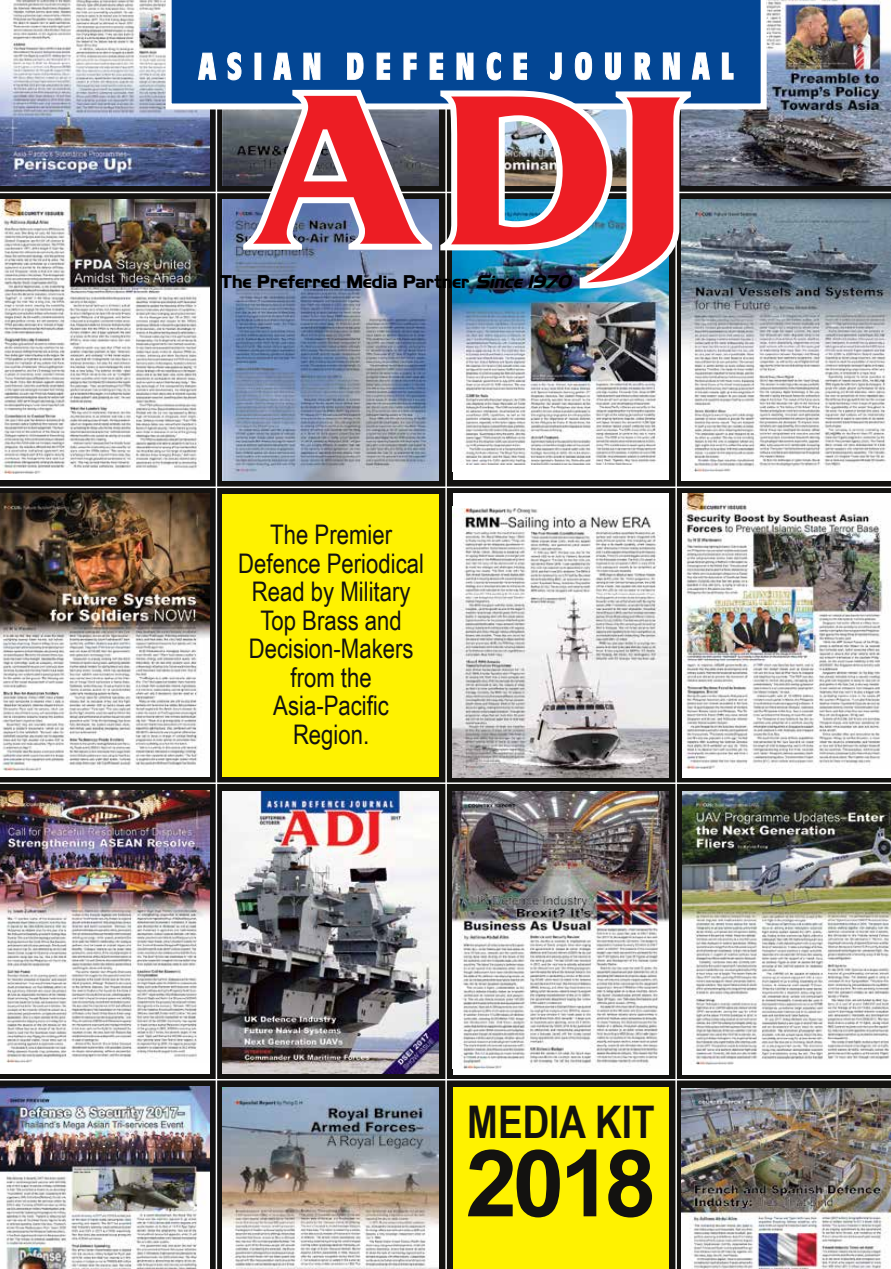
<style>
.page{position:relative;width:891px;height:1269px;background:#fff}
.page>*{position:absolute;margin:0;border:0;box-sizing:border-box;transform-origin:0 0}
.t1{font:700 93px "Arial";color:#131210}
.t2{font:700 45px "Arial Narrow";color:#131210}
.t3{font:27px/28.5px "Arial Narrow";color:#131210;text-align:center}
.t4{font:700 16.5px "Highland Gothic FLF";color:#000}
.s1{font-style:italic}
</style>
<div class="page">
<div style="left:0;top:1px;width:891px;height:1268px;background:#131210"></div>
<img style="left:453px;top:288px;width:216px;height:177px">
<hr style="left:445px;top:0;width:2px;height:1269px;background:#fff">
<hr style="left:675px;top:0;width:2px;height:1269px;background:#fff">
<hr style="left:0;top:192px;width:891px;height:1px;background:#fff">
<div style="left:453px;top:1087px;width:216px;height:182px;background:#fff200"></div>
<div style="left:682px;top:1060px;width:209px;height:15px;background:#fff"></div>
<div style="left:453px;top:1060px;width:216px;height:15px;background:#fff"></div>
<div style="left:682px;top:763px;width:209px;height:15px;background:#fff"></div>
<div style="left:0;top:762px;width:210px;height:15px;background:#fff"></div>
<div style="left:682px;top:466px;width:209px;height:15px;background:#fff"></div>
<div style="left:0;top:1059px;width:210px;height:15px;background:#fff"></div>
<div style="left:0;top:465px;width:209px;height:15px;background:#fff"></div>
<div style="left:223px;top:494px;width:216px;height:283px;background:#fff200"></div>
<img style="left:223px;top:199px;width:216px;height:281px">
<img style="left:0;top:791px;width:210px;height:271px">
<img style="left:223px;top:109px;width:17px;height:77px">
<img style="left:1px;top:1px;width:208px;height:185px">
<img style="left:694px;top:1px;width:197px;height:185px">
<img style="left:682px;top:199px;width:209px;height:272px">
<img style="left:453px;top:791px;width:216px;height:277px">
<img style="left:223px;top:791px;width:216px;height:283px">
<img style="left:0;top:493px;width:210px;height:277px">
<img style="left:682px;top:791px;width:209px;height:273px">
<img style="left:682px;top:493px;width:209px;height:276px">
<img style="left:1px;top:199px;width:208px;height:274px">
<img style="left:0;top:1087px;width:209px;height:182px">
<img style="left:223px;top:1087px;width:216px;height:182px">
<img style="left:682px;top:1088px;width:209px;height:181px">
<hr style="left:0;top:1079px;width:891px;height:2px;background:#fff">
<hr style="left:0;top:782px;width:891px;height:2px;background:#fff">
<hr style="left:0;top:487px;width:891px;height:1px;background:#fff">
<hr style="left:216px;top:0;width:1px;height:1269px;background:#fff">
<div style="left:166px;top:0;width:601px;height:109px;background:#034694"></div>
<svg style="left:198px;top:44px;width:19px;height:36px"></svg>
<svg style="left:227px;top:52px;width:15px;height:29px"></svg>
<div style="left:255px;top:53px;width:6px;height:26px;background:#fff"></div>
<svg style="left:273px;top:44px;width:19px;height:36px"></svg>
<svg style="left:303px;top:52px;width:18px;height:28px"></svg>
<svg style="left:347px;top:52px;width:17px;height:28px"></svg>
<svg style="left:376px;top:52px;width:14px;height:28px"></svg>
<svg style="left:403px;top:52px;width:14px;height:28px"></svg>
<svg style="left:429px;top:52px;width:14px;height:28px"></svg>
<svg style="left:456px;top:52px;width:18px;height:28px"></svg>
<svg style="left:486px;top:52px;width:16px;height:29px"></svg>
<svg style="left:513px;top:52px;width:14px;height:28px"></svg>
<svg style="left:549px;top:52px;width:13px;height:28px"></svg>
<svg style="left:575px;top:52px;width:17px;height:29px"></svg>
<svg style="left:605px;top:52px;width:16px;height:28px"></svg>
<svg style="left:634px;top:52px;width:17px;height:28px"></svg>
<svg style="left:663px;top:52px;width:17px;height:28px"></svg>
<svg style="left:691px;top:44px;width:19px;height:36px"></svg>
<svg style="left:722px;top:52px;width:12px;height:28px"></svg>
<img style="left:240px;top:87px;width:454px;height:201px">
<img style="left:453px;top:508px;width:216px;height:269px">
<div style="left:453px;top:493px;width:216px;height:15px;background:#fff"></div>
<div style="left:453px;top:465px;width:216px;height:15px;background:#fff"></div>
<p class="t4" style="left:220px;top:270px;width:357px">The Preferred Media Partner <span class="s1">Since1970</span></p>
<p class="t3" style="left:238px;top:520px;width:187px">The Premier<br>Defence Periodical<br>Read by Military<br>Top Brass and<br>Decision-Makers from the<br>Asia-Pacific<br>Region.</p>
<h2 class="t2" style="left:467px;top:1088px;width:189px">MEDIA KIT</h2>
<h1 class="t1" style="left:466px;top:1118px;width:192px">2018</h1>
</div>
